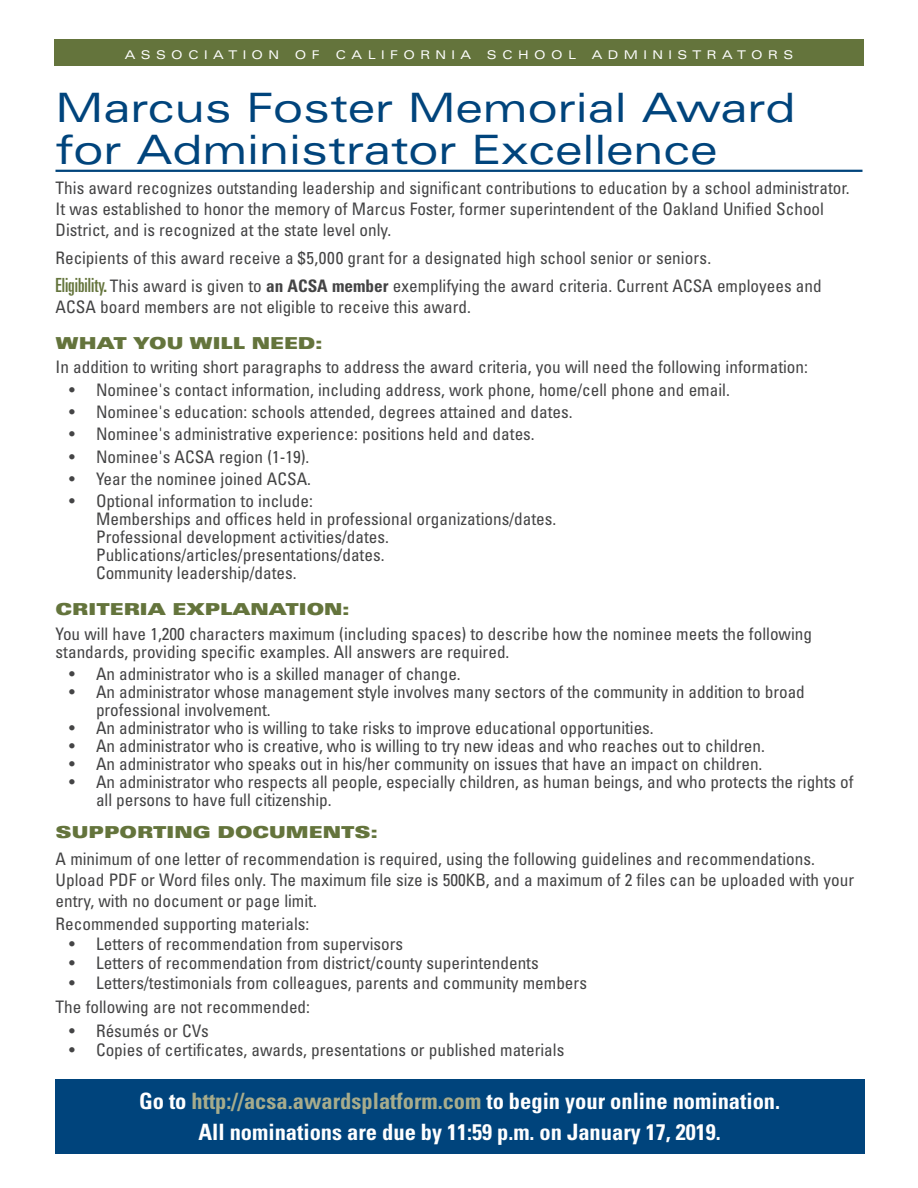
<style>
.page{position:relative;width:918px;height:1188px;background:#fff}
.page>*{position:absolute;margin:0;border:0;box-sizing:border-box;transform-origin:0 0}
.header2{font:expanded 40.5px/42px "Univers LT Std";color:#00447c}
.t1{font:700 condensed 22.5px "Univers LT Std";color:#fff}
.body{font:condensed 17.25px/21px "Univers LT Std";color:#444445}
.Small_header{font:16.5px "Univers LT Std X Black Ex";color:#64743c}
.t2{font:expanded 12px "Univers LT Std";letter-spacing:.45em;color:#fff}
.s1{font-stretch:ultra-condensed;font-size:19.5px;color:#64743c}
.s2{font-weight:700}
.s3{color:#a7ac8c}
</style>
<div class="page">
<hr style="left:56px;top:170px;width:806px;height:2px;background:#00447c">
<div style="left:54px;top:39px;width:810px;height:27px;background:#64743c"></div>
<div style="left:55px;top:1079px;width:810px;height:75px;background:#00447c"></div>
<p class="t2" style="left:125px;top:47px;width:156px">ASSOCIATION</p>
<p class="t2" style="left:295px;top:47px;width:26px">O F</p>
<p class="t2" style="left:336px;top:47px;width:137px">CALIFORNIA</p>
<p class="t2" style="left:487px;top:47px;width:91px">SCHOOL</p>
<p class="t2" style="left:592px;top:47px;width:203px">ADMINISTRATORS</p>
<p class="header2" style="left:56px;top:86px;width:742px">Marcus Foster Memorial Award for Administrator Excellence</p>
<p class="body" style="left:56px;top:177px;width:796px">This award recognizes outstanding leadership and significant contributions to education by a school administrator.<br>It was established to honor the memory of Marcus Foster, former superintendent of the Oakland Unified School<br>District, and is recognized at the state level only.</p>
<p class="body" style="left:56px;top:247px;width:657px">Recipients of this award receive a $5,000 grant for a designated high school senior or seniors.</p>
<p class="body" style="left:56px;top:275px;width:768px"><span class="s1">Eligibility.</span> This award is given to <span class="s2">an ACSA member</span> exemplifying the award criteria. Current ACSA employees and<br>ACSA board members are not eligible to receive this award.</p>
<p class="Small_header" style="left:56px;top:333px;width:268px">WHAT YOU WILL NEED:</p>
<p class="body" style="left:56px;top:357px;width:754px">In addition to writing short paragraphs to address the award criteria, you will need the following information:</p>
<p class="body" style="left:69px;top:379px;width:662px">• Nominee's contact information, including address, work phone, home/cell phone and email.</p>
<p class="body" style="left:69px;top:401px;width:505px">• Nominee's education: schools attended, degrees attained and dates.</p>
<p class="body" style="left:69px;top:423px;width:467px">• Nominee's administrative experience: positions held and dates.</p>
<p class="body" style="left:69px;top:446px;width:242px">• Nominee's ACSA region (1-19).</p>
<p class="body" style="left:69px;top:468px;width:243px">• Year the nominee joined ACSA.</p>
<p class="body" style="left:69px;top:490px;width:245px">• Optional information to include:</p>
<p class="body" style="left:96px;top:508px;width:462px">Memberships and offices held in professional organizations/dates.</p>
<p class="body" style="left:96px;top:526px;width:294px">Professional development activities/dates.</p>
<p class="body" style="left:96px;top:544px;width:290px">Publications/articles/presentations/dates.</p>
<p class="body" style="left:96px;top:562px;width:202px">Community leadership/dates.</p>
<p class="Small_header" style="left:56px;top:599px;width:295px">CRITERIA EXPLANATION:</p>
<p class="body" style="left:56px;top:625px;width:758px;line-height:18px">You will have 1,200 characters maximum (including spaces) to describe how the nominee meets the following standards, providing specific examples. All answers are required.</p>
<p class="body" style="left:69px;top:663px;width:393px">• An administrator who is a skilled manager of change.</p>
<p class="body" style="left:96px;top:683px;width:710px;line-height:18px;text-indent:-27px">• An administrator whose management style involves many sectors of the community in addition to broad professional involvement.</p>
<p class="body" style="left:69px;top:717px;width:586px">• An administrator who is willing to take risks to improve educational opportunities.</p>
<p class="body" style="left:69px;top:735px;width:697px">• An administrator who is creative, who is willing to try new ideas and who reaches out to children.</p>
<p class="body" style="left:69px;top:753px;width:695px">• An administrator who speaks out in his/her community on issues that have an impact on children.</p>
<p class="body" style="left:96px;top:773px;width:759px;line-height:18px;text-indent:-27px">• An administrator who respects all people, especially children, as human beings, and who protects the rights of all persons to have full citizenship.</p>
<p class="Small_header" style="left:56px;top:822px;width:324px">SUPPORTING DOCUMENTS:</p>
<p class="body" style="left:56px;top:848px;width:800px">A minimum of one letter of recommendation is required, using the following guidelines and recommendations.<br>Upload PDF or Word files only. The maximum file size is 500KB, and a maximum of 2 files can be uploaded with your entry, with no document or page limit.</p>
<p class="body" style="left:56px;top:914px;width:255px">Recommended supporting materials:</p>
<p class="body" style="left:69px;top:933px;width:336px">• Letters of recommendation from supervisors</p>
<p class="body" style="left:69px;top:953px;width:471px">• Letters of recommendation from district/county superintendents</p>
<p class="body" style="left:69px;top:972px;width:519px">• Letters/testimonials from colleagues, parents and community members</p>
<p class="body" style="left:56px;top:996px;width:256px">The following are not recommended:</p>
<p class="body" style="left:69px;top:1020px;width:141px">• Résumés or CVs</p>
<p class="body" style="left:69px;top:1039px;width:497px">• Copies of certificates, awards, presentations or published materials</p>
<p class="t1" style="left:139px;top:1087px;width:643px">Go to <span class="s3">http://acsa.awardsplatform.com</span> to begin your online nomination.</p>
<p class="t1" style="left:198px;top:1118px;width:524px">All nominations are due by 11:59 p.m. on January 17, 2019.</p>
</div>
